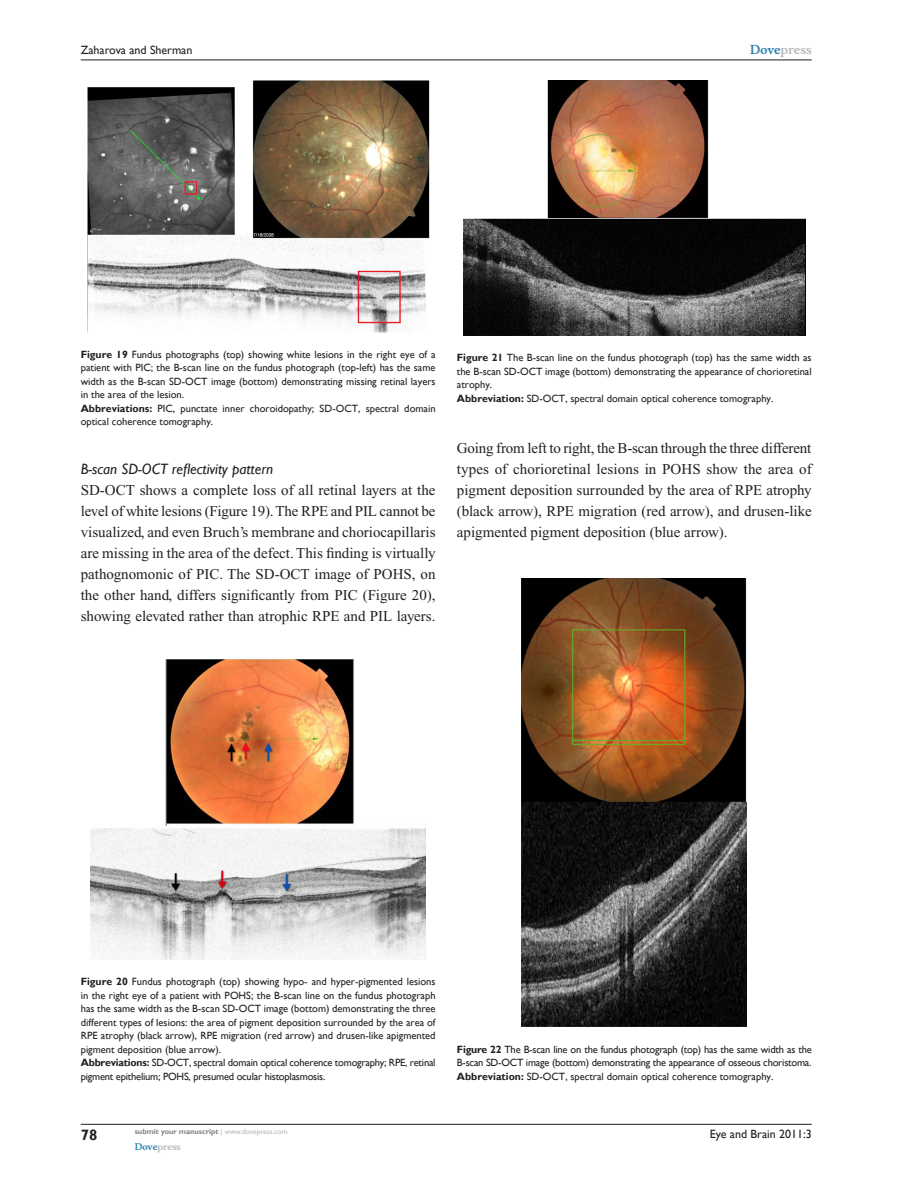
<style>
.page{position:relative;width:918px;height:1188px;background:#fff}
.page>*{position:absolute;margin:0;border:0;box-sizing:border-box;transform-origin:0 0}
.t1{font:15px/21px "Times New Roman";color:#231f20;text-align:justify}
.t2{font:italic 15px "Gill Sans";color:#231f20}
.t3{font:700 15px "Gill Sans";color:#231f20}
.t4{font:12px "Gill Sans";color:#231f20}
.t5{font:700 12px "Musee";color:#b8b9bc}
.t6{font:10.5px/13.5px "Gill Sans";color:#231f20}
.t7{font:700 9px "Musee";color:#b8b9bc}
.t8{font:700 7.5px "Gill Sans";color:#808285}
.s1{color:#3485ae}
.s2{font-weight:700}
.s3{font-weight:400;color:#b8b9bc}
</style>
<div class="page">
<hr style="left:81px;top:1124px;width:731px;height:1px;background:#231f20">
<hr style="left:81px;top:60px;width:731px;height:1px;background:#231f20">
<img style="left:87px;top:81px;width:342px;height:251px">
<img style="left:91px;top:659px;width:335px;height:301px">
<img style="left:463px;top:81px;width:342px;height:255px">
<img style="left:522px;top:579px;width:225px;height:448px">
<p class="t4" style="left:81px;top:43px;width:113px">Zaharova and Sherman</p>
<p class="t5" style="left:750px;top:43px;width:63px"><span class="s1">Dove</span>press</p>
<p class="t6" style="left:81px;top:347px;width:356px"><span class="s2">Figure 19</span> Fundus photographs (top) showing white lesions in the right eye of a patient with PIC; the B-scan line on the fundus photograph (top-left) has the same width as the B-scan SD-OCT image (bottom) demonstrating missing retinal layers in the area of the lesion.<br><span class="s2">Abbreviations:</span> PIC, punctate inner choroidopathy; SD-OCT, spectral domain optical coherence tomography.</p>
<h1 class="t2" style="left:81px;top:460px;width:194px">B-scan SD-OCT reflectivity pattern</h1>
<p class="t1" style="left:81px;top:479px;width:356px">SD-OCT shows a complete loss of all retinal layers at the level of white lesions (Figure 19). The RPE and PIL cannot be visualized, and even Bruch’s membrane and choriocapillaris are missing in the area of the defect. This finding is virtually pathognomonic of PIC. The SD-OCT image of POHS, on the other hand, differs significantly from PIC (Figure 20), showing elevated rather than atrophic RPE and PIL layers.</p>
<p class="t6" style="left:457px;top:351px;width:356px"><span class="s2">Figure 21</span> The B-scan line on the fundus photograph (top) has the same width as the B-scan SD-OCT image (bottom) demonstrating the appearance of chorioretinal atrophy.<br><span class="s2">Abbreviation:</span> SD-OCT, spectral domain optical coherence tomography.</p>
<p class="t1" style="left:457px;top:438px;width:356px">Going from left to right, the B-scan through the three different types of chorioretinal lesions in POHS show the area of pigment deposition surrounded by the area of RPE atrophy (black arrow), RPE migration (red arrow), and drusen-like apigmented pigment deposition (blue arrow).</p>
<p class="t6" style="left:81px;top:975px;width:356px"><span class="s2">Figure 20</span> Fundus photograph (top) showing hypo- and hyper-pigmented lesions in the right eye of a patient with POHS; the B-scan line on the fundus photograph has the same width as the B-scan SD-OCT image (bottom) demonstrating the three different types of lesions: the area of pigment deposition surrounded by the area of RPE atrophy (black arrow), RPE migration (red arrow) and drusen-like apigmented pigment deposition (blue arrow).<br><span class="s2">Abbreviations:</span> SD-OCT, spectral domain optical coherence tomography; RPE, retinal pigment epithelium; POHS, presumed ocular histoplasmosis.</p>
<h1 class="t3" style="left:81px;top:1126px;width:18px">78</h1>
<p class="t8" style="left:135px;top:1127px;width:154px">submit your manuscript <span class="s3">| www.dovepress.com</span></p>
<p class="t7" style="left:135px;top:1141px;width:48px"><span class="s1">Dove</span>press</p>
<p class="t6" style="left:457px;top:1042px;width:356px;text-align:justify"><span class="s2">Figure 22</span> The B-scan line on the fundus photograph (top) has the same width as the B-scan SD-OCT image (bottom) demonstrating the appearance of osseous choristoma.<br><span class="s2">Abbreviation:</span> SD-OCT, spectral domain optical coherence tomography.</p>
<p class="t4" style="left:710px;top:1127px;width:103px">Eye and Brain 2011:3</p>
</div>
